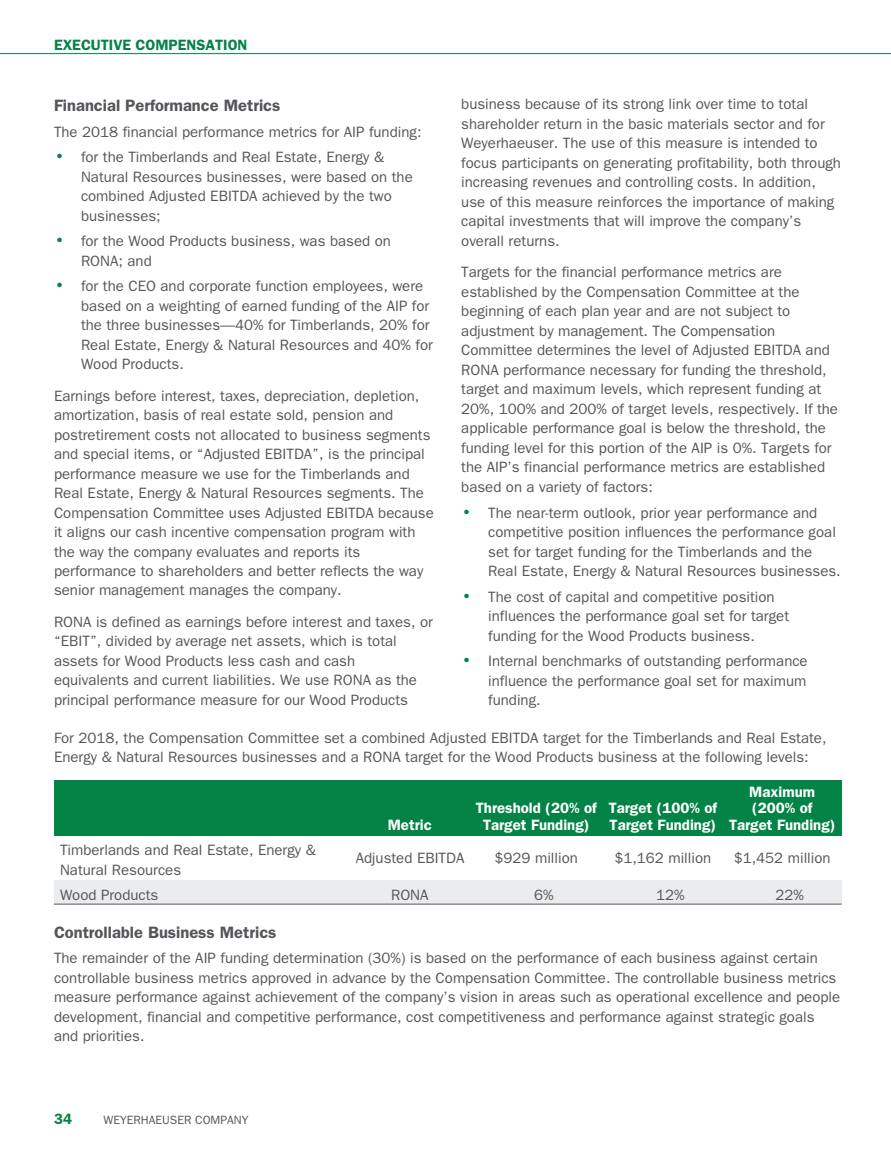
<style>
.page{position:relative;width:891px;height:1161px;background:#fff}
.page>*{position:absolute;margin:0;border:0;box-sizing:border-box;transform-origin:0 0}
.t1{font:600 16.5px "Franklin Gothic";color:#54565a}
.t2{font:15px/19.5px "Franklin Gothic";color:#54565a}
.t3{font:600 15px/16.5px "Franklin Gothic";color:#fff;text-align:center}
.t4{font:600 15px "Franklin Gothic";color:#038345}
.t5{font:12px "Franklin Gothic";color:#54565a}
.t6{font:9px "III Special Char";color:#038345}
</style>
<div class="page">
<hr style="left:0;top:53px;width:891px;height:1px;background:#038345">
<div style="left:54px;top:780px;width:788px;height:56px;background:#038345"></div>
<div style="left:54px;top:880px;width:788px;height:24px;background:#ebeced"></div>
<hr style="left:54px;top:904px;width:787px;height:1px;background:#54565a">
<p class="t4" style="left:54px;top:39px;width:195px">EXECUTIVE COMPENSATION</p>
<p class="t2" style="left:461px;top:96px;width:381px">business because of its strong link over time to total shareholder return in the basic materials sector and for Weyerhaeuser. The use of this measure is intended to focus participants on generating profitability, both through increasing revenues and controlling costs. In addition, use of this measure reinforces the importance of making capital investments that will improve the company’s overall returns.</p>
<p class="t2" style="left:461px;top:264px;width:378px">Targets for the financial performance metrics are established by the Compensation Committee at the beginning of each plan year and are not subject to adjustment by management. The Compensation Committee determines the level of Adjusted EBITDA and RONA performance necessary for funding the threshold, target and maximum levels, which represent funding at 20%, 100% and 200% of target levels, respectively. If the applicable performance goal is below the threshold, the funding level for this portion of the AIP is 0%. Targets for the AIP’s financial performance metrics are established based on a variety of factors:</p>
<p class="t6" style="left:464px;top:506px;width:7px">Š</p>
<p class="t2" style="left:488px;top:504px;width:354px">The near-term outlook, prior year performance and competitive position influences the performance goal set for target funding for the Timberlands and the Real Estate, Energy &amp; Natural Resources businesses.</p>
<p class="t6" style="left:464px;top:590px;width:7px">Š</p>
<p class="t2" style="left:488px;top:588px;width:302px">The cost of capital and competitive position influences the performance goal set for target funding for the Wood Products business.</p>
<p class="t6" style="left:464px;top:655px;width:7px">Š</p>
<p class="t2" style="left:488px;top:652px;width:321px;text-align:justify">Internal benchmarks of outstanding performance influence the performance goal set for maximum funding.</p>
<p class="t2" style="left:54px;top:729px;width:774px">For 2018, the Compensation Committee set a combined Adjusted EBITDA target for the Timberlands and Real Estate,<br>Energy &amp; Natural Resources businesses and a RONA target for the Wood Products business at the following levels:</p>
<p class="t1" style="left:54px;top:100px;width:228px">Financial Performance Metrics</p>
<p class="t2" style="left:54px;top:123px;width:369px">The 2018 financial performance metrics for AIP funding:</p>
<p class="t6" style="left:57px;top:151px;width:7px">Š</p>
<p class="t2" style="left:81px;top:148px;width:333px">for the Timberlands and Real Estate, Energy &amp; Natural Resources businesses, were based on the combined Adjusted EBITDA achieved by the two businesses;</p>
<p class="t6" style="left:57px;top:235px;width:7px">Š</p>
<p class="t2" style="left:81px;top:232px;width:311px">for the Wood Products business, was based on<br>RONA; and</p>
<p class="t6" style="left:57px;top:280px;width:7px">Š</p>
<p class="t2" style="left:81px;top:277px;width:353px">for the CEO and corporate function employees, were based on a weighting of earned funding of the AIP for the three businesses—40% for Timberlands, 20% for Real Estate, Energy &amp; Natural Resources and 40% for Wood Products.</p>
<p class="t2" style="left:54px;top:387px;width:381px">Earnings before interest, taxes, depreciation, depletion, amortization, basis of real estate sold, pension and postretirement costs not allocated to business segments and special items, or “Adjusted EBITDA”, is the principal performance measure we use for the Timberlands and Real Estate, Energy &amp; Natural Resources segments. The Compensation Committee uses Adjusted EBITDA because it aligns our cash incentive compensation program with the way the company evaluates and reports its performance to shareholders and better reflects the way senior management manages the company.</p>
<p class="t2" style="left:54px;top:613px;width:380px">RONA is defined as earnings before interest and taxes, or “EBIT”, divided by average net assets, which is total assets for Wood Products less cash and cash equivalents and current liabilities. We use RONA as the principal performance measure for our Wood Products</p>
<p class="t3" style="left:388px;top:817px;width:46px">Metric</p>
<p class="t3" style="left:476px;top:801px;width:122px">Threshold (20% of<br>Target Funding)</p>
<p class="t3" style="left:609px;top:801px;width:110px;text-align:left">Target (100% of<br>Target Funding)</p>
<p class="t3" style="left:729px;top:784px;width:108px">Maximum (200% of<br>Target Funding)</p>
<p class="t2" style="left:60px;top:841px;width:257px">Timberlands and Real Estate, Energy &amp;<br>Natural Resources</p>
<p class="t2" style="left:356px;top:850px;width:110px">Adjusted EBITDA</p>
<p class="t2" style="left:495px;top:850px;width:85px">$929 million</p>
<p class="t2" style="left:614px;top:850px;width:98px">$1,162 million</p>
<p class="t2" style="left:734px;top:850px;width:98px">$1,452 million</p>
<p class="t2" style="left:60px;top:886px;width:100px">Wood Products</p>
<p class="t2" style="left:391px;top:886px;width:39px">RONA</p>
<p class="t2" style="left:534px;top:886px;width:21px">6%</p>
<p class="t2" style="left:656px;top:886px;width:30px">12%</p>
<p class="t2" style="left:776px;top:886px;width:30px">22%</p>
<p class="t1" style="left:54px;top:926px;width:224px">Controllable Business Metrics</p>
<p class="t2" style="left:54px;top:949px;width:788px">The remainder of the AIP funding determination (30%) is based on the performance of each business against certain controllable business metrics approved in advance by the Compensation Committee. The controllable business metrics measure performance against achievement of the company’s vision in areas such as operational excellence and people development, financial and competitive performance, cost competitiveness and performance against strategic goals and priorities.</p>
<p class="t4" style="left:54px;top:1113px;width:19px">34</p>
<p class="t5" style="left:104px;top:1115px;width:147px">WEYERHAEUSER COMPANY</p>
</div>
